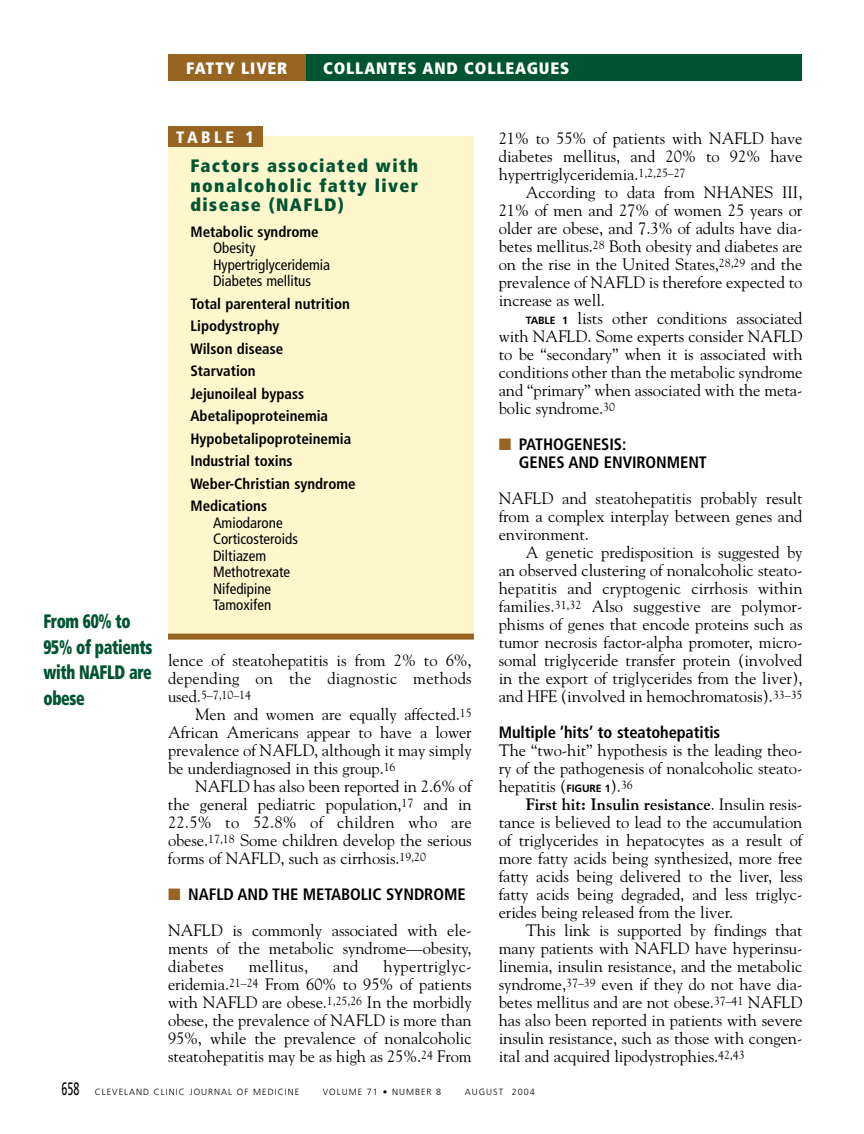
<style>
.page{position:relative;width:864px;height:1134px;background:#fff}
.page>*{position:absolute;margin:0;border:0;box-sizing:border-box;transform-origin:0 0}
.t1{font:900 condensed 19.5px/25.5px "Frutiger";letter-spacing:-.02em;color:#015432;scale:.8 1}
.t2{font:900 condensed 18px/19.5px "Frutiger";letter-spacing:.08em;color:#015432;text-align:justify}
.t3{font:16.5px/18px "Goudy";letter-spacing:-.005em;color:#000;text-align:justify}
.t4{font:700 condensed 16.5px/18px "Frutiger";letter-spacing:-.005em;color:#000}
.t5{font:16.5px/18px "Goudy";letter-spacing:.015em;color:#000}
.t6{font:900 condensed 16.5px "Frutiger";letter-spacing:.05em;color:#fff}
.t7{font:900 condensed 16.5px "Frutiger";letter-spacing:.21em;color:#fff}
.t8{font:700 condensed 15px/22.5px "Frutiger";color:#000}
.t9{font:condensed 15px/16.5px "Frutiger";color:#000}
.t10{font:11.85px "Goudy";color:#000}
.t11{font:300 9px "Frutiger";letter-spacing:.11em;color:#000}
.s1{font-size:16.5px}
.s2{color:#976422}
.s3{font-family:"Frutiger";font-weight:700;font-size:10.5px}
.s4{font-weight:700}
.s5{font-weight:400;font-size:18px}
</style>
<div class="page">
<div style="left:304px;top:54px;width:498px;height:27px;background:#015432"></div>
<div style="left:168px;top:54px;width:138px;height:27px;background:#976422"></div>
<div style="left:168px;top:136px;width:306px;height:502px;background:#fef7ce"></div>
<div style="left:168px;top:126px;width:94px;height:21px;background:#976422"></div>
<div style="left:168px;top:634px;width:306px;height:6px;background:#976422"></div>
<p class="t6" style="left:186px;top:62px;width:103px">FATTY LIVER</p>
<p class="t6" style="left:323px;top:62px;width:248px">COLLANTES AND COLLEAGUES</p>
<p class="t1" style="left:44px;top:610px;width:138px">From 60% to<br>95% of patients with NAFLD are obese</p>
<p class="t7" style="left:176px;top:130px;width:79px">TABLE 1</p>
<p class="t2" style="left:190px;top:158px;width:229px">Factors associated with nonalcoholic fatty liver disease (NAFLD)</p>
<p class="t8" style="left:190px;top:222px;width:130px">Metabolic syndrome</p>
<p class="t9" style="left:213px;top:241px;width:119px">Obesity<br>Hypertriglyceridemia<br>Diabetes mellitus</p>
<p class="t8" style="left:190px;top:294px;width:167px">Total parenteral nutrition<br>Lipodystrophy<br>Wilson disease<br>Starvation<br>Jejunoileal bypass<br>Abetalipoproteinemia<br>Hypobetalipoproteinemia<br>Industrial toxins<br>Weber-Christian syndrome<br>Medications</p>
<p class="t9" style="left:213px;top:516px;width:86px">Amiodarone<br>Corticosteroids<br>Diltiazem<br>Methotrexate<br>Nifedipine<br>Tamoxifen</p>
<p class="t5" style="left:168px;top:653px;width:305px">lence of steatohepatitis is from 2% to 6%, depending on the diagnostic methods</p>
<p class="t10" style="left:168px;top:690px;width:85px"><span class="s1">used.</span>5–7,10–14</p>
<p class="t3" style="left:168px;top:707px;width:305px;text-indent:27px">Men and women are equally affected.<sup>15<br></sup>African Americans appear to have a lower prevalence of NAFLD, although it may simply be underdiagnosed in this group.<sup>16</sup></p>
<p class="t3" style="left:168px;top:779px;width:305px;text-indent:27px">NAFLD has also been reported in 2.6% of the general pediatric population,<sup>17</sup> and in 22.5% to 52.8% of children who are obese.<sup>17,18</sup> Some children develop the serious forms of NAFLD, such as cirrhosis.<sup>19,20</sup></p>
<p class="t4" style="left:168px;top:887px;width:299px"><span class="s2">■</span> NAFLD AND THE METABOLIC SYNDROME</p>
<p class="t3" style="left:168px;top:923px;width:305px">NAFLD is commonly associated with ele&shy;ments of the metabolic syndrome—obesity, diabetes</p>
<p class="t3" style="left:168px;top:959px;width:305px;text-indent:216px">hypertriglyc&shy;eridemia.<sup>21–24</sup> From 60% to 95% of patients with NAFLD are obese.<sup>1,25,26</sup> In the morbidly obese, the prevalence of NAFLD is more than 95%, while the prevalence of nonalcoholic steatohepatitis may be as high as 25%.<sup>24</sup> From</p>
<p class="t5" style="left:249px;top:959px;width:61px">mellitus,</p>
<p class="t3" style="left:333px;top:959px;width:27px">and</p>
<p class="t3" style="left:499px;top:131px;width:305px">21% to 55% of patients with NAFLD have diabetes mellitus, and 20% to 92% have hypertriglyceridemia.<sup>1,2,25–27</sup></p>
<p class="t3" style="left:499px;top:185px;width:305px;text-indent:27px">According to data from NHANES III, 21% of men and 27% of women 25 years or older are obese, and 7.3% of adults have dia&shy;betes mellitus.<sup>28</sup> Both obesity and diabetes are on the rise in the United States,<sup>28,29</sup> and the prevalence of NAFLD is therefore expected to increase as well.</p>
<p class="t3" style="left:499px;top:311px;width:305px;text-indent:27px"><span class="s3">TABLE 1</span> lists other conditions associated with NAFLD. Some experts consider NAFLD to be “secondary” when it is associated with conditions other than the metabolic syndrome and “primary” when associated with the meta&shy;bolic syndrome.<sup>30</sup></p>
<p class="t4" style="left:519px;top:437px;width:189px;text-indent:-20px"><span class="s2">■</span> PATHOGENESIS:<br>GENES AND ENVIRONMENT</p>
<p class="t3" style="left:499px;top:491px;width:305px">NAFLD and steatohepatitis probably result from a complex interplay between genes and environment.</p>
<p class="t3" style="left:499px;top:545px;width:305px;text-indent:27px">A genetic predisposition is suggested by an observed clustering of nonalcoholic steato&shy;hepatitis and cryptogenic cirrhosis within families.<sup>31,32</sup> Also suggestive are polymor&shy;phisms of genes that encode proteins such as tumor necrosis factor-alpha promoter, micro&shy;somal triglyceride transfer protein (involved in the export of triglycerides from the liver), and HFE (involved in hemochromatosis).<sup>33–35</sup></p>
<p class="t4" style="left:499px;top:725px;width:223px">Multiple ‘hits’ to steatohepatitis</p>
<p class="t3" style="left:499px;top:743px;width:305px">The “two-hit” hypothesis is the leading theo&shy;ry of the pathogenesis of nonalcoholic steato&shy;hepatitis (<span class="s3">FIGURE 1</span>).<sup>36</sup></p>
<p class="t3" style="left:499px;top:797px;width:305px;text-indent:27px"><span class="s4">First hit: Insulin resistance</span>. Insulin resis&shy;tance is believed to lead to the accumulation of triglycerides in hepatocytes as a result of more fatty acids being synthesized, more free fatty acids being delivered to the liver, less fatty acids being degraded, and less triglyc&shy;erides being released from the liver.</p>
<p class="t3" style="left:499px;top:923px;width:305px;text-indent:27px">This link is supported by findings that many patients with NAFLD have hyperinsu&shy;linemia, insulin resistance, and the metabolic syndrome,<sup>37–39</sup> even if they do not have dia&shy;betes mellitus and are not obese.<sup>37–41</sup> NAFLD has also been reported in patients with severe insulin resistance, such as those with congen&shy;ital and acquired lipodystrophies.<sup>42,43</sup></p>
<p class="t11" style="left:62px;top:1088px;width:239px"><span class="s5">658</span> CLEVELAND CLINIC JOURNAL OF MEDICINE</p>
<p class="t11" style="left:323px;top:1088px;width:120px">VOLUME 71 • NUMBER 8</p>
<p class="t11" style="left:465px;top:1088px;width:72px">AUGUST 2004</p>
</div>
